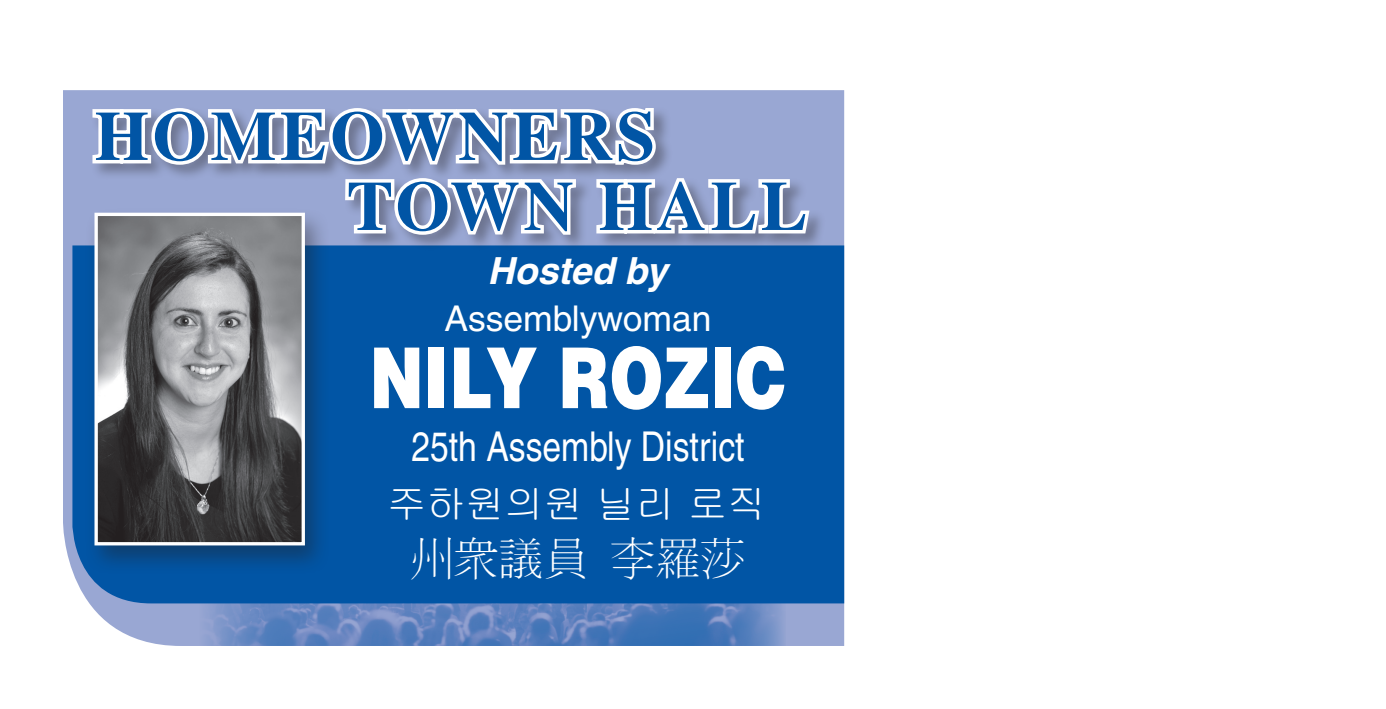
<style>
.page{position:relative;width:1386px;height:709px;background:#fff}
.page>*{position:absolute;margin:0;border:0;box-sizing:border-box;transform-origin:0 0}
.Headline_24__BLACK{font:900 84px "Helvetica";color:#fff;scale:.77 1}
.t1{font:700 70px/70px "Times";letter-spacing:.05em;color:#0155a5}
.t2{font:44.8px "TSC F Ming S TT";color:#fff}
.Headline_24__BLACK-2{font:condensed 41.12px "Helvetica";color:#fff}
.t3{font:39.2px "Gulim";color:#fff}
.t4{font:italic 700 37.45px "Helvetica";color:#fff}
.Headline_24__BLACK-3{font:35.52px "Helvetica";color:#fff}
</style>
<div class="page">
<svg style="left:63px;top:90px;width:781px;height:556px;background:#a2afd7"></svg>
<img style="left:200px;top:603px;width:586px;height:43px">
<div style="left:72px;top:245px;width:772px;height:358px;background:#0155a5"></div>
<div style="left:85px;top:207px;width:245px;height:368px;background:#231f20;opacity:.4"></div>
<img style="left:99px;top:251px;width:202px;height:290px">
<div style="left:95px;top:213px;width:210px;height:332px;border:3px solid #fff"></div>
<div style="left:91px;top:106px;width:735px;height:145px;background:#231f20;opacity:.37"></div>
<svg style="left:89px;top:104px;width:724px;height:136px"></svg>
<p class="t1" style="left:347px;top:100px;width:462px;text-indent:-252px">HOMEOWNERS<br>TOWN HALL</p>
<p class="t4" style="left:488px;top:248px;width:181px">Hosted by</p>
<p class="Headline_24__BLACK-3" style="left:444px;top:297px;width:269px">Assemblywoman</p>
<p class="Headline_24__BLACK" style="left:370px;top:323px;width:543px">NILY ROZIC</p>
<p class="Headline_24__BLACK-2" style="left:411px;top:423px;width:335px">25th Assembly District</p>
<p class="t3" style="left:387px;top:484px;width:381px">주하원의원 닐리 로직</p>
<p class="t2" style="left:409px;top:527px;width:338px">州眾議員 李羅莎</p>
</div>
